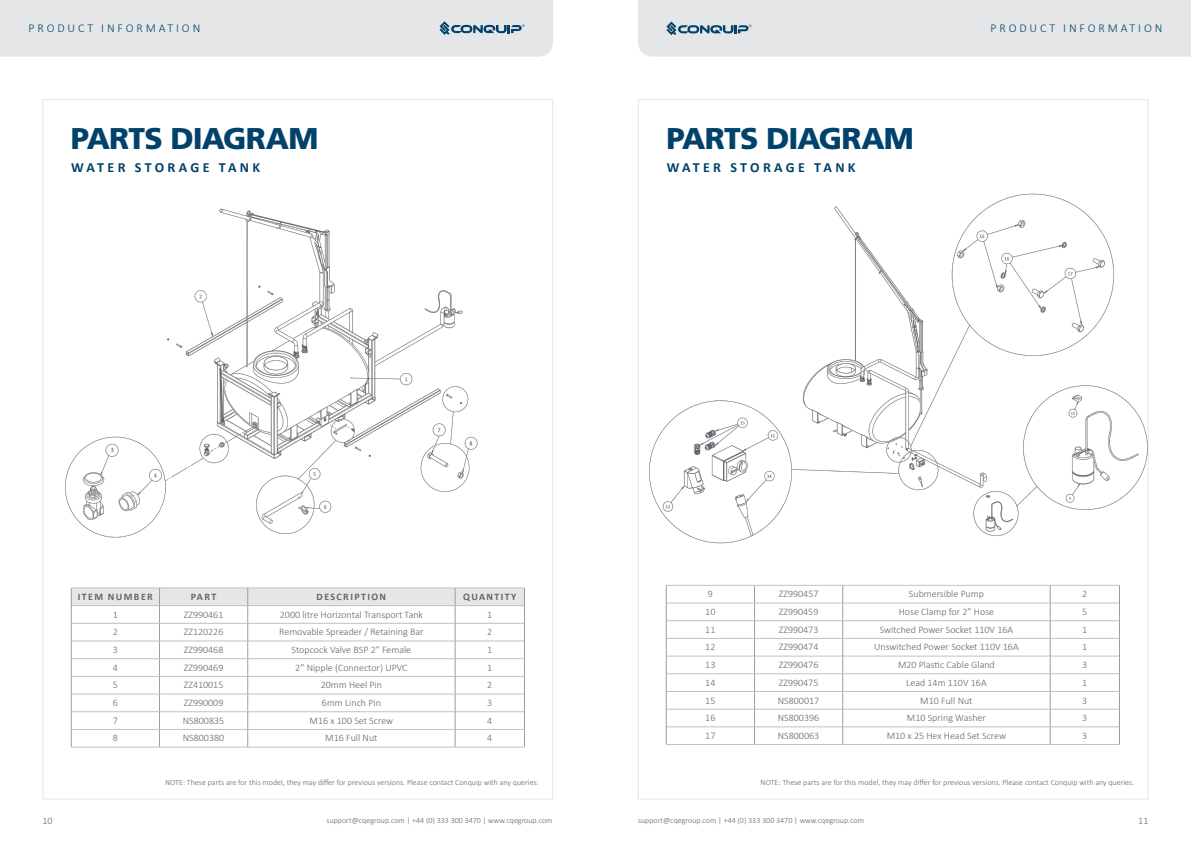
<style>
.page{position:relative;width:1191px;height:842px;background:#fff}
.page>*{position:absolute;margin:0;border:0;box-sizing:border-box;transform-origin:0 0}
.t1{font:900 30px "Frutiger LT Std";letter-spacing:-.025em;color:#00426b}
.t2{font:700 14px "Calibri";letter-spacing:.24em;color:#00426b}
.t3{font:300 12px "Calibri";letter-spacing:.24em;color:#00426b}
.t4{font:300 10px "Calibri";color:#636469}
.t5{font:700 10px "Calibri";letter-spacing:.14em;color:#636469}
.t6{font:300 8px "Calibri";color:#636469}
</style>
<div class="page">
<div style="left:0;top:0;width:553px;height:57px;background:#e5e6e7"></div>
<div style="left:638px;top:0;width:553px;height:57px;background:#e5e6e7"></div>
<hr style="left:159px;top:747px;width:89px;height:1px;background:#c0c1c4">
<hr style="left:248px;top:747px;width:207px;height:1px;background:#c0c1c4">
<hr style="left:455px;top:747px;width:70px;height:1px;background:#c0c1c4">
<svg style="left:71px;top:588px;width:454px;height:159px"></svg>
<hr style="left:71px;top:747px;width:88px;height:1px;background:#c0c1c4">
<img style="left:65px;top:208px;width:413px;height:330px">
<img style="left:638px;top:190px;width:510px;height:361px">
<hr style="left:754px;top:585px;width:88px;height:1px;background:#c0c1c4">
<hr style="left:842px;top:585px;width:208px;height:1px;background:#c0c1c4">
<hr style="left:1050px;top:585px;width:69px;height:1px;background:#c0c1c4">
<hr style="left:666px;top:603px;width:88px;height:1px;background:#c0c1c4">
<hr style="left:754px;top:603px;width:88px;height:1px;background:#c0c1c4">
<hr style="left:842px;top:603px;width:208px;height:1px;background:#c0c1c4">
<hr style="left:1050px;top:603px;width:69px;height:1px;background:#c0c1c4">
<hr style="left:666px;top:620px;width:88px;height:1px;background:#c0c1c4">
<hr style="left:754px;top:620px;width:88px;height:1px;background:#c0c1c4">
<hr style="left:842px;top:620px;width:208px;height:1px;background:#c0c1c4">
<hr style="left:1050px;top:620px;width:69px;height:1px;background:#c0c1c4">
<hr style="left:666px;top:638px;width:88px;height:1px;background:#c0c1c4">
<hr style="left:754px;top:638px;width:88px;height:1px;background:#c0c1c4">
<hr style="left:842px;top:638px;width:208px;height:1px;background:#c0c1c4">
<hr style="left:1050px;top:638px;width:69px;height:1px;background:#c0c1c4">
<hr style="left:666px;top:656px;width:88px;height:1px;background:#c0c1c4">
<hr style="left:754px;top:656px;width:88px;height:1px;background:#c0c1c4">
<hr style="left:842px;top:656px;width:208px;height:1px;background:#c0c1c4">
<hr style="left:1050px;top:656px;width:69px;height:1px;background:#c0c1c4">
<hr style="left:666px;top:673px;width:88px;height:1px;background:#c0c1c4">
<hr style="left:754px;top:673px;width:88px;height:1px;background:#c0c1c4">
<hr style="left:842px;top:673px;width:208px;height:1px;background:#c0c1c4">
<hr style="left:1050px;top:673px;width:69px;height:1px;background:#c0c1c4">
<hr style="left:666px;top:691px;width:88px;height:1px;background:#c0c1c4">
<hr style="left:754px;top:691px;width:88px;height:1px;background:#c0c1c4">
<hr style="left:842px;top:691px;width:208px;height:1px;background:#c0c1c4">
<hr style="left:1050px;top:691px;width:69px;height:1px;background:#c0c1c4">
<hr style="left:666px;top:709px;width:88px;height:1px;background:#c0c1c4">
<hr style="left:754px;top:709px;width:88px;height:1px;background:#c0c1c4">
<hr style="left:842px;top:709px;width:208px;height:1px;background:#c0c1c4">
<hr style="left:1050px;top:709px;width:69px;height:1px;background:#c0c1c4">
<hr style="left:666px;top:727px;width:88px;height:1px;background:#c0c1c4">
<hr style="left:754px;top:727px;width:88px;height:1px;background:#c0c1c4">
<hr style="left:842px;top:727px;width:208px;height:1px;background:#c0c1c4">
<hr style="left:1050px;top:727px;width:69px;height:1px;background:#c0c1c4">
<hr style="left:754px;top:744px;width:88px;height:1px;background:#c0c1c4">
<hr style="left:842px;top:744px;width:208px;height:1px;background:#c0c1c4">
<hr style="left:1050px;top:744px;width:69px;height:1px;background:#c0c1c4">
<svg style="left:754px;top:586px;width:1px;height:158px"></svg>
<svg style="left:842px;top:586px;width:1px;height:158px"></svg>
<svg style="left:1050px;top:586px;width:1px;height:158px"></svg>
<svg style="left:1119px;top:586px;width:1px;height:158px"></svg>
<hr style="left:666px;top:585px;width:88px;height:1px;background:#c0c1c4">
<hr style="left:666px;top:744px;width:88px;height:1px;background:#c0c1c4">
<svg style="left:666px;top:586px;width:1px;height:158px"></svg>
<p class="t3" style="left:29px;top:21px;width:173px">PRODUCT INFORMATION</p>
<p class="t3" style="left:990px;top:21px;width:173px">PRODUCT INFORMATION</p>
<h1 class="t1" style="left:71px;top:120px;width:249px">PARTS DIAGRAM</h1>
<h1 class="t1" style="left:666px;top:120px;width:249px">PARTS DIAGRAM</h1>
<h2 class="t2" style="left:71px;top:157px;width:190px">WATER STORAGE TANK</h2>
<h2 class="t2" style="left:666px;top:157px;width:190px">WATER STORAGE TANK</h2>
<p class="t5" style="left:78px;top:589px;width:76px">ITEM NUMBER</p>
<p class="t5" style="left:191px;top:589px;width:27px">PART</p>
<p class="t5" style="left:317px;top:589px;width:71px">DESCRIPTION</p>
<p class="t5" style="left:463px;top:589px;width:55px">QUANTITY</p>
<p class="t4" style="left:113px;top:608px;width:7px">1</p>
<p class="t4" style="left:184px;top:608px;width:41px">ZZ990461</p>
<p class="t4" style="left:280px;top:608px;width:145px">2000 litre Horizontal Transport Tank</p>
<p class="t4" style="left:487px;top:608px;width:7px">1</p>
<p class="t4" style="left:113px;top:626px;width:7px">2</p>
<p class="t4" style="left:184px;top:626px;width:41px">ZZ120226</p>
<p class="t4" style="left:279px;top:626px;width:146px">Removable Spreader / Retaining Bar</p>
<p class="t4" style="left:487px;top:626px;width:7px">2</p>
<p class="t4" style="left:113px;top:643px;width:7px">3</p>
<p class="t4" style="left:184px;top:643px;width:41px">ZZ990468</p>
<p class="t4" style="left:292px;top:643px;width:121px">Stopcock Valve BSP 2” Female</p>
<p class="t4" style="left:487px;top:643px;width:7px">1</p>
<p class="t4" style="left:113px;top:661px;width:7px">4</p>
<p class="t4" style="left:184px;top:661px;width:41px">ZZ990469</p>
<p class="t4" style="left:295px;top:661px;width:114px">2” Nipple (Connector) UPVC</p>
<p class="t4" style="left:487px;top:661px;width:7px">1</p>
<p class="t4" style="left:113px;top:679px;width:7px">5</p>
<p class="t4" style="left:184px;top:679px;width:41px">ZZ410015</p>
<p class="t4" style="left:321px;top:679px;width:63px">20mm Heel Pin</p>
<p class="t4" style="left:487px;top:679px;width:7px">2</p>
<p class="t4" style="left:113px;top:696px;width:7px">6</p>
<p class="t4" style="left:184px;top:696px;width:41px">ZZ990009</p>
<p class="t4" style="left:322px;top:696px;width:60px">6mm Linch Pin</p>
<p class="t4" style="left:487px;top:696px;width:7px">3</p>
<p class="t4" style="left:113px;top:714px;width:7px">7</p>
<p class="t4" style="left:183px;top:714px;width:43px">NS800835</p>
<p class="t4" style="left:309px;top:714px;width:85px">M16 x 100 Set Screw</p>
<p class="t4" style="left:487px;top:714px;width:7px">4</p>
<p class="t4" style="left:113px;top:732px;width:7px">8</p>
<p class="t4" style="left:183px;top:732px;width:43px">NS800380</p>
<p class="t4" style="left:325px;top:732px;width:54px">M16 Full Nut</p>
<p class="t4" style="left:487px;top:732px;width:7px">4</p>
<p class="t4" style="left:708px;top:588px;width:7px">9</p>
<p class="t4" style="left:778px;top:588px;width:41px">ZZ990457</p>
<p class="t4" style="left:909px;top:588px;width:76px">Submersible Pump</p>
<p class="t4" style="left:1082px;top:588px;width:7px">2</p>
<p class="t4" style="left:705px;top:605px;width:12px">10</p>
<p class="t4" style="left:778px;top:605px;width:41px">ZZ990459</p>
<p class="t4" style="left:898px;top:605px;width:97px">Hose Clamp for 2” Hose</p>
<p class="t4" style="left:1082px;top:605px;width:7px">5</p>
<p class="t4" style="left:705px;top:623px;width:12px">11</p>
<p class="t4" style="left:778px;top:623px;width:41px">ZZ990473</p>
<p class="t4" style="left:879px;top:623px;width:135px">Switched Power Socket 110V 16A</p>
<p class="t4" style="left:1082px;top:623px;width:7px">1</p>
<p class="t4" style="left:705px;top:641px;width:12px">12</p>
<p class="t4" style="left:778px;top:641px;width:41px">ZZ990474</p>
<p class="t4" style="left:874px;top:641px;width:146px">Unswitched Power Socket 110V 16A</p>
<p class="t4" style="left:1082px;top:641px;width:7px">1</p>
<p class="t4" style="left:705px;top:659px;width:12px">13</p>
<p class="t4" style="left:778px;top:659px;width:41px">ZZ990476</p>
<p class="t4" style="left:898px;top:659px;width:98px">M20 Plastic Cable Gland</p>
<p class="t4" style="left:1082px;top:659px;width:7px">3</p>
<p class="t4" style="left:705px;top:676px;width:12px">14</p>
<p class="t4" style="left:778px;top:676px;width:41px">ZZ990475</p>
<p class="t4" style="left:906px;top:676px;width:82px">Lead 14m 110V 16A</p>
<p class="t4" style="left:1082px;top:676px;width:7px">1</p>
<p class="t4" style="left:705px;top:694px;width:12px">15</p>
<p class="t4" style="left:778px;top:694px;width:43px">NS800017</p>
<p class="t4" style="left:920px;top:694px;width:54px">M10 Full Nut</p>
<p class="t4" style="left:1082px;top:694px;width:7px">3</p>
<p class="t4" style="left:705px;top:712px;width:12px">16</p>
<p class="t4" style="left:778px;top:712px;width:43px">NS800396</p>
<p class="t4" style="left:907px;top:712px;width:81px">M10 Spring Washer</p>
<p class="t4" style="left:1082px;top:712px;width:7px">3</p>
<p class="t4" style="left:705px;top:729px;width:12px">17</p>
<p class="t4" style="left:778px;top:729px;width:43px">NS800063</p>
<p class="t4" style="left:886px;top:729px;width:121px">M10 x 25 Hex Head Set Screw</p>
<p class="t4" style="left:1082px;top:729px;width:7px">3</p>
<p class="t6" style="left:165px;top:778px;width:375px">NOTE: These parts are for this model, they may differ for previous versions. Please contact Conquip with any queries.</p>
<p class="t6" style="left:760px;top:778px;width:375px">NOTE: These parts are for this model, they may differ for previous versions. Please contact Conquip with any queries.</p>
<p class="t4" style="left:43px;top:814px;width:12px">10</p>
<p class="t6" style="left:326px;top:816px;width:227px">support@cqegroup.com | +44 (0) 333 300 3470 | www.cqegroup.com</p>
<p class="t6" style="left:638px;top:816px;width:227px">support@cqegroup.com | +44 (0) 333 300 3470 | www.cqegroup.com</p>
<p class="t4" style="left:1138px;top:814px;width:12px">11</p>
</div>
